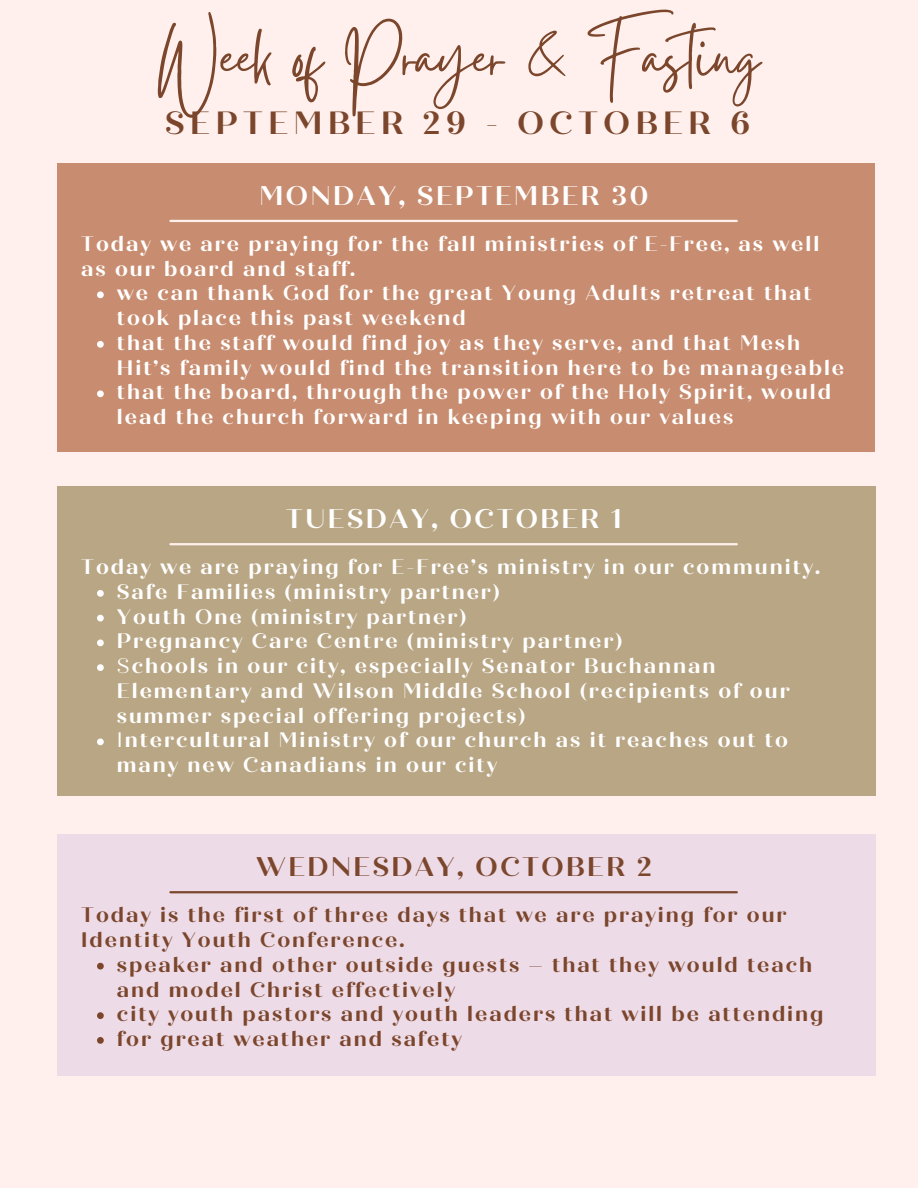
<style>
.page{position:relative;width:918px;height:1188px;background:#fff0ed}
.page>*{position:absolute;margin:0;border:0;box-sizing:border-box;transform-origin:0 0}
.t1{font:78.3px "Gistesy";color:#7b462c}
.t2{font:700 32.1px "Quiche Display";letter-spacing:.175em;color:#7b462c}
.t3{font:700 27px "Quiche Display";letter-spacing:.095em;color:#fff}
.t4{font:700 27px "Quiche Display";letter-spacing:.095em;color:#7b462c}
.t5{font:700 21px/24.8px "Quiche Display";letter-spacing:.095em;color:#fff}
.t6{font:700 21px/24.8px "Quiche Display";letter-spacing:.095em;color:#7b462c}
.s1{font-weight:400}
</style>
<div class="page">
<div style="left:57px;top:163px;width:818px;height:289px;background:#c88d70"></div>
<hr style="left:170px;top:220px;width:567px;height:2px;background:#fff0ed">
<svg style="left:97px;top:291px;width:7px;height:7px"></svg>
<svg style="left:97px;top:341px;width:7px;height:7px"></svg>
<svg style="left:97px;top:390px;width:7px;height:7px"></svg>
<div style="left:57px;top:486px;width:818px;height:309px;background:#b9a685"></div>
<hr style="left:170px;top:543px;width:567px;height:2px;background:#fff0ed">
<svg style="left:97px;top:590px;width:7px;height:7px"></svg>
<svg style="left:97px;top:615px;width:7px;height:6px"></svg>
<svg style="left:97px;top:639px;width:7px;height:7px"></svg>
<svg style="left:97px;top:664px;width:7px;height:7px"></svg>
<svg style="left:97px;top:738px;width:7px;height:7px"></svg>
<div style="left:57px;top:834px;width:819px;height:242px;background:#eddbe7"></div>
<hr style="left:170px;top:891px;width:567px;height:2px;background:#7b462c">
<svg style="left:97px;top:963px;width:7px;height:7px"></svg>
<svg style="left:97px;top:1012px;width:7px;height:7px"></svg>
<svg style="left:97px;top:1037px;width:7px;height:7px"></svg>
<h1 class="t1" style="left:159px;top:3px;width:602px">Week of Prayer &amp; Fasting</h1>
<h2 class="t2" style="left:165px;top:104px;width:586px">SEPTEMBER 29 - OCTOBER 6</h2>
<h3 class="t3" style="left:259px;top:179px;width:391px">MONDAY, SEPTEMBER 30</h3>
<h4 class="t5" style="left:81px;top:232px;width:740px">Today we are praying for the fall ministries of E-Free, as well as our board and staff.</h4>
<p class="t5" style="left:117px;top:281px;width:696px">we can thank God for the great Young Adults retreat that took place this past weekend</p>
<p class="t5" style="left:117px;top:331px;width:729px">that the staff would find joy as they serve, and that Mesh<br>Hit’s family would find the transition here to be manageable</p>
<p class="t5" style="left:117px;top:380px;width:716px">that the board, through the power of the Holy Spirit, would lead the church forward in keeping with our values</p>
<h3 class="t3" style="left:286px;top:502px;width:337px">TUESDAY, OCTOBER 1</h3>
<h4 class="t5" style="left:81px;top:555px;width:740px">Today we are praying for E-Free’s ministry in our community.</h4>
<p class="t5" style="left:117px;top:580px;width:385px">Safe Families (ministry partner)</p>
<p class="t5" style="left:117px;top:604px;width:351px">Youth One (ministry partner)</p>
<p class="t5" style="left:117px;top:629px;width:507px">Pregnancy Care Centre (ministry partner)</p>
<p class="t5" style="left:117px;top:654px;width:674px"><span class="s1">S</span>chools in our city, especially Senator Buchannan<br>Elementary and Wilson Middle School (recipients of our summer special offering projects)</p>
<p class="t5" style="left:117px;top:728px;width:672px"><span class="s1">I</span>ntercultural Ministry of our church as it reaches out to many new Canadians in our city</p>
<h3 class="t4" style="left:256px;top:850px;width:398px">WEDNESDAY, OCTOBER 2</h3>
<h4 class="t6" style="left:81px;top:903px;width:707px">Today is the first of three days that we are praying for our<br>Identity Youth Conference.</h4>
<p class="t6" style="left:117px;top:952px;width:697px">speaker and other outside guests – that they would teach and model Christ effectively</p>
<p class="t6" style="left:117px;top:1002px;width:708px">city youth pastors and youth leaders that will be attending</p>
<p class="t6" style="left:117px;top:1027px;width:346px">for great weather and safety</p>
</div>
